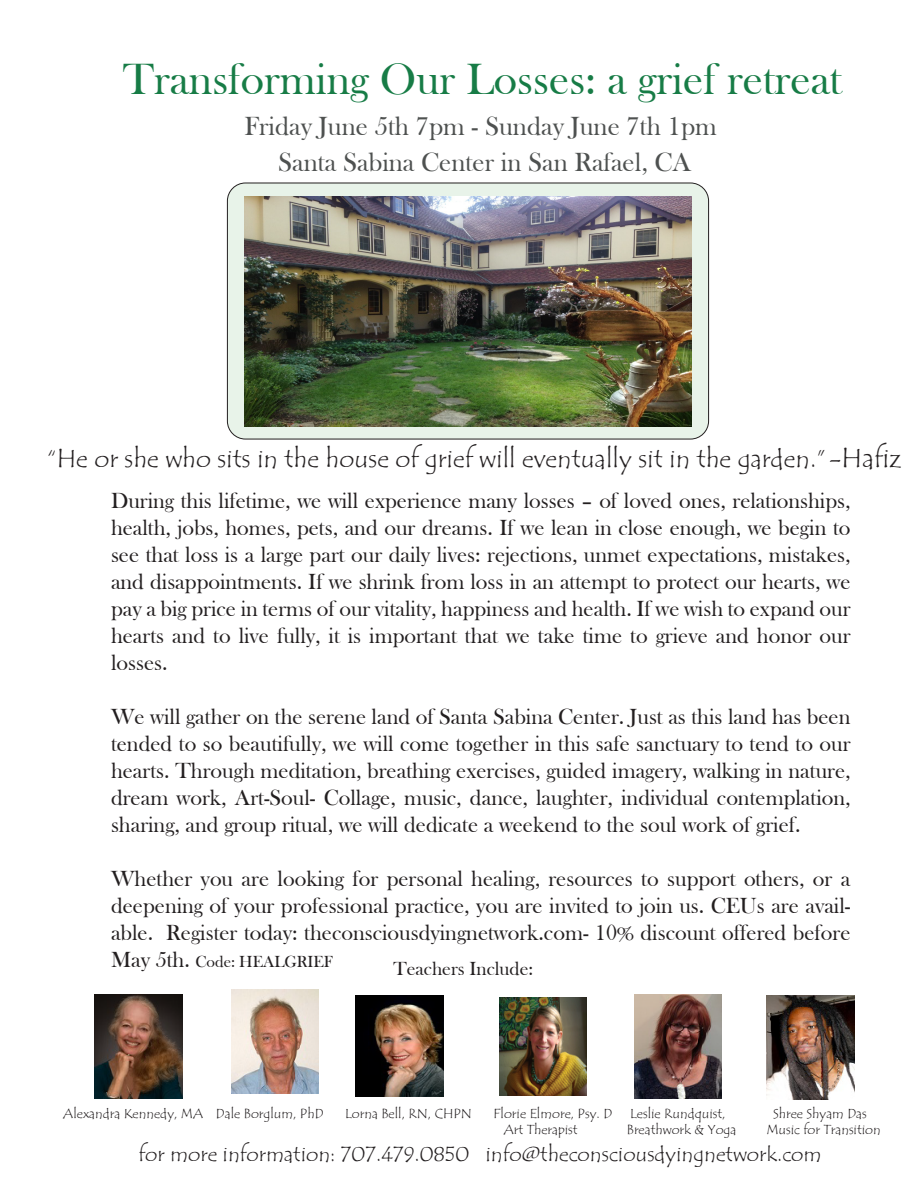
<style>
.page{position:relative;width:918px;height:1188px;background:#fff}
.page>*{position:absolute;margin:0;border:0;box-sizing:border-box;transform-origin:0 0}
.t1{font:45px "Bask Old Face";color:#177c46}
.t2{font:27px "Bask Old Face";color:#4e5150}
.t3{font:25.5px "Tempus Sans ITC";color:#231f20}
.t4{font:22.5px/27px "Bask Old Face";color:#231f20;text-align:justify}
.t5{font:21px "Tempus Sans ITC";color:#231f20}
.t6{font:19.5px "Bask Old Face";color:#231f20}
.t7{font:16.5px "Bask Old Face";color:#231f20}
.t8{font:13.5px/16.2px "Tempus Sans ITC";color:#231f20}
.s1{font-size:27px}
.s2{font-size:22.5px}
</style>
<div class="page">
<img style="left:231px;top:989px;width:87px;height:105px">
<div style="left:227px;top:183px;width:482px;height:256px;background:#e8f3e9;border-radius:18px"></div>
<div style="left:227px;top:183px;width:482px;height:256px;border:1px solid #231f20;border-radius:18px"></div>
<img style="left:244px;top:196px;width:447px;height:230px">
<img style="left:95px;top:994px;width:87px;height:104px">
<img style="left:356px;top:996px;width:87px;height:101px">
<img style="left:634px;top:994px;width:88px;height:104px">
<img style="left:767px;top:996px;width:88px;height:104px">
<img style="left:499px;top:997px;width:87px;height:98px">
<h1 class="t1" style="left:123px;top:55px;width:720px">Transforming Our Losses: a grief retreat</h1>
<p class="t2" style="left:244px;top:111px;width:474px">Friday June 5th 7pm - Sunday June 7th 1pm</p>
<p class="t2" style="left:278px;top:147px;width:415px">Santa Sabina Center in San Rafael, CA</p>
<p class="t3" style="left:47px;top:442px;width:856px">“He or she who sits in the house of grief will eventually sit in the garden.” <span class="s1">-Hafiz</span></p>
<p class="t4" style="left:111px;top:488px;width:741px">During this lifetime, we will experience many losses – of loved ones, relationships, health, jobs, homes, pets, and our dreams. If we lean in close enough, we begin to see that loss is a large part our daily lives: rejections, unmet expectations, mistakes, and disappointments. If we shrink from loss in an attempt to protect our hearts, we pay a big price in terms of our vitality, happiness and health. If we wish to expand our hearts and to live fully, it is important that we take time to grieve and honor our losses.</p>
<p class="t4" style="left:111px;top:704px;width:741px">We will gather on the serene land of Santa Sabina Center. Just as this land has been tended to so beautifully, we will come together in this safe sanctuary to tend to our hearts. Through meditation, breathing exercises, guided imagery, walking in nature, dream work, Art-Soul- Collage, music, dance, laughter, individual contemplation, sharing, and group ritual, we will dedicate a weekend to the soul work of grief.</p>
<p class="t4" style="left:111px;top:866px;width:741px">Whether you are looking for personal healing, resources to support others, or a deepening of your professional practice, you are invited to join us. CEUs are avail&shy;able. Register today: theconsciousdyingnetwork.com- 10% discount offered before</p>
<p class="t7" style="left:111px;top:953px;width:223px"><span class="s2">May 5th.</span> Code: HEALGRIEF</p>
<p class="t6" style="left:393px;top:958px;width:141px">Teachers Include:</p>
<p class="t8" style="left:63px;top:1106px;width:262px">Alexandra Kennedy, MA Dale Borglum, PhD</p>
<p class="t8" style="left:345px;top:1106px;width:128px">Lorna Bell, RN, CHPN</p>
<p class="t8" style="left:504px;top:1106px;width:110px;text-indent:-10px">Florie Elmore, Psy. D<br>Art Therapist</p>
<p class="t8" style="left:627px;top:1106px;width:111px">Leslie Rundquist,<br>Breathwork &amp; Yoga</p>
<p class="t8" style="left:767px;top:1106px;width:116px;text-align:center">Shree Shyam Das<br>Music for Transition</p>
<p class="t5" style="left:139px;top:1141px;width:685px">for more information: 707.479.0850 info@theconsciousdyingnetwork.com</p>
</div>
